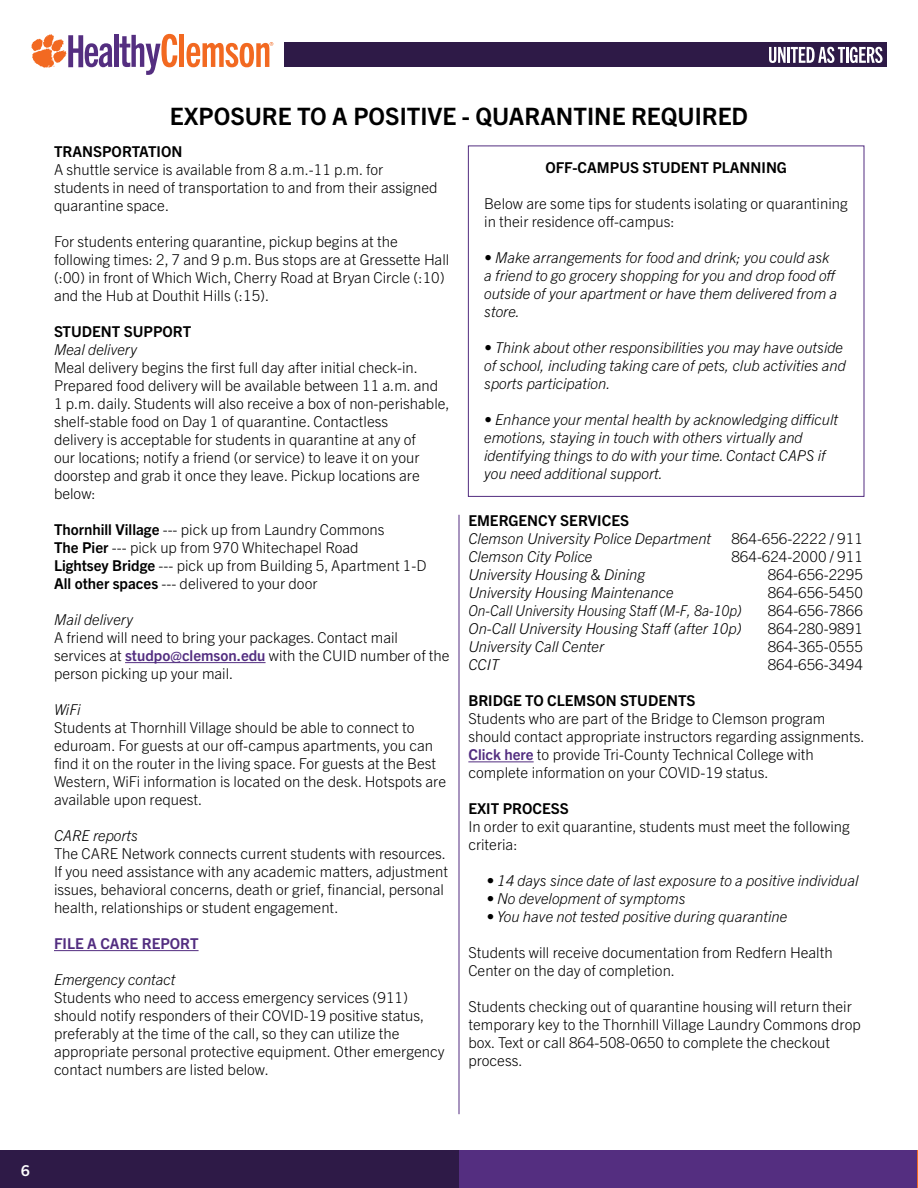
<style>
.page{position:relative;width:918px;height:1188px;background:#fff}
.page>*{position:absolute;margin:0;border:0;box-sizing:border-box;transform-origin:0 0}
.t1{font:700 24px "Trade Gothic Next LT Pro";color:#000}
.t2{font:300 15px/18px "Trade Gothic Next LT Pro";color:#000}
.t3{font:italic 300 15px/18px "Trade Gothic Next LT Pro";color:#000}
.t4{font:700 15px "Trade Gothic Next LT Pro";color:#000}
.t5{font:italic 300 15px "Trade Gothic Next LT Pro";color:#000;scale:.93 1}
.t6{font:700 15px "Trade Gothic Next LT Pro";color:#522d80}
.t7{font:700 15px "Trade Gothic Next LT Pro";color:#fff}
.s1{font-weight:700}
.s2{font-weight:700;color:#522d80}
</style>
<div class="page">
<div style="left:0;top:1150px;width:460px;height:38px;background:#2e1a47"></div>
<div style="left:459px;top:1150px;width:459px;height:38px;background:#542e80"></div>
<hr style="left:917px;top:1150px;width:1px;height:38px;background:#f26921">
<div style="left:284px;top:43px;width:602px;height:24px;background:#2e1a47"></div>
<hr style="left:180px;top:34px;width:4px;height:33px;background:#f26921">
<svg style="left:186px;top:42px;width:87px;height:25px"></svg>
<div style="left:114px;top:35px;width:5px;height:32px;background:#542e80"></div>
<svg style="left:119px;top:34px;width:58px;height:41px"></svg>
<svg style="left:31px;top:34px;width:81px;height:34px"></svg>
<svg style="left:769px;top:47px;width:114px;height:16px"></svg>
<hr style="left:125px;top:662px;width:141px;height:1px;background:#522d80">
<hr style="left:54px;top:950px;width:145px;height:1px;background:#522d80">
<hr style="left:468px;top:761px;width:66px;height:1px;background:#522d80">
<hr style="left:459px;top:515px;width:1px;height:599px;background:#522d80">
<div style="left:468px;top:146px;width:396px;height:351px;border:1px solid #522d80"></div>
<p class="t1" style="left:170px;top:99px;width:580px">EXPOSURE TO A POSITIVE - QUARANTINE REQUIRED</p>
<p class="t4" style="left:54px;top:141px;width:130px">TRANSPORTATION</p>
<p class="t2" style="left:54px;top:160px;width:385px">A shuttle service is available from 8 a.m.-11 p.m. for students in need of transportation to and from their assigned quarantine space.</p>
<p class="t2" style="left:54px;top:232px;width:397px">For students entering quarantine, pickup begins at the following times: 2, 7 and 9 p.m. Bus stops are at Gressette Hall (:00) in front of Which Wich, Cherry Road at Bryan Circle (:10) and the Hub at Douthit Hills (:15).</p>
<p class="t4" style="left:54px;top:321px;width:139px">STUDENT SUPPORT</p>
<p class="t3" style="left:54px;top:340px;width:85px">Meal delivery</p>
<p class="t2" style="left:54px;top:358px;width:397px">Meal delivery begins the first full day after initial check-in.<br>Prepared food delivery will be available between 11 a.m. and 1 p.m. daily. Students will also receive a box of non-perishable, shelf-stable food on Day 1 of quarantine. Contactless<br>delivery is acceptable for students in quarantine at any of<br>our locations; notify a friend (or service) to leave it on your doorstep and grab it once they leave. Pickup locations are below:</p>
<p class="t2" style="left:54px;top:520px;width:332px"><span class="s1">Thornhill Village</span> --- pick up from Laundry Commons</p>
<p class="t2" style="left:54px;top:538px;width:306px"><span class="s1">The Pier</span> --- pick up from 970 Whitechapel Road</p>
<p class="t2" style="left:54px;top:556px;width:374px"><span class="s1">Lightsey Bridge</span> --- pick up from Building 5, Apartment 1-D</p>
<p class="t2" style="left:54px;top:574px;width:265px"><span class="s1">All other spaces</span> --- delivered to your door</p>
<p class="t3" style="left:54px;top:610px;width:81px">Mail delivery</p>
<p class="t2" style="left:54px;top:628px;width:397px">A friend will need to bring your packages. Contact mail services at <span class="s2">studpo@clemson.edu</span> with the CUID number of the person picking up your mail.</p>
<p class="t3" style="left:54px;top:700px;width:28px">WiFi</p>
<p class="t2" style="left:54px;top:718px;width:394px">Students at Thornhill Village should be able to connect to eduroam. For guests at our off-campus apartments, you can find it on the router in the living space. For guests at the Best Western, WiFi information is located on the desk. Hotspots are available upon request.</p>
<p class="t3" style="left:54px;top:826px;width:86px">CARE reports</p>
<p class="t2" style="left:54px;top:844px;width:396px">The CARE Network connects current students with resources.<br>If you need assistance with any academic matters, adjustment issues, behavioral concerns, death or grief, financial, personal health, relationships or student engagement.</p>
<p class="t6" style="left:54px;top:933px;width:146px">FILE A CARE REPORT</p>
<p class="t3" style="left:54px;top:970px;width:123px">Emergency contact</p>
<p class="t2" style="left:54px;top:988px;width:392px">Students who need to access emergency services (911) should notify responders of their COVID-19 positive status, preferably at the time of the call, so they can utilize the appropriate personal protective equipment. Other emergency contact numbers are listed below.</p>
<p class="t4" style="left:545px;top:157px;width:243px">OFF-CAMPUS STUDENT PLANNING</p>
<p class="t2" style="left:484px;top:193px;width:365px">Below are some tips for students isolating or quarantining in their residence off-campus:</p>
<p class="t3" style="left:484px;top:247px;width:355px">• Make arrangements for food and drink; you could ask a friend to go grocery shopping for you and drop food off outside of your apartment or have them delivered from a store.</p>
<p class="t3" style="left:484px;top:337px;width:363px">• Think about other responsibilities you may have outside of school, including taking care of pets, club activities and sports participation.</p>
<p class="t3" style="left:484px;top:409px;width:355px">• Enhance your mental health by acknowledging difficult emotions, staying in touch with others virtually and identifying things to do with your time. Contact CAPS if you need additional support.</p>
<p class="t4" style="left:468px;top:510px;width:162px">EMERGENCY SERVICES</p>
<p class="t3" style="left:468px;top:529px;width:244px">Clemson University Police Department</p>
<p class="t2" style="left:731px;top:529px;width:133px">864-656-2222 / 911</p>
<p class="t3" style="left:468px;top:547px;width:126px">Clemson City Police</p>
<p class="t2" style="left:731px;top:547px;width:133px">864-624-2000 / 911</p>
<p class="t3" style="left:468px;top:565px;width:178px">University Housing &amp; Dining</p>
<p class="t2" style="left:768px;top:565px;width:97px">864-656-2295</p>
<p class="t3" style="left:468px;top:583px;width:207px">University Housing Maintenance</p>
<p class="t2" style="left:768px;top:583px;width:97px">864-656-5450</p>
<p class="t5" style="left:468px;top:600px;width:295px">On-Call University Housing Staff (M-F, 8a-10p)</p>
<p class="t2" style="left:768px;top:601px;width:97px">864-656-7866</p>
<p class="t3" style="left:468px;top:619px;width:275px">On-Call University Housing Staff (after 10p)</p>
<p class="t2" style="left:768px;top:619px;width:97px">864-280-9891</p>
<p class="t3" style="left:468px;top:637px;width:137px">University Call Center</p>
<p class="t2" style="left:768px;top:637px;width:97px">864-365-0555</p>
<p class="t3" style="left:468px;top:655px;width:32px">CCIT</p>
<p class="t2" style="left:768px;top:655px;width:97px">864-656-3494</p>
<p class="t4" style="left:468px;top:690px;width:229px">BRIDGE TO CLEMSON STUDENTS</p>
<p class="t2" style="left:468px;top:709px;width:398px">Students who are part of the Bridge to Clemson program should contact appropriate instructors regarding assignments.<br><span class="s2">Click here</span> to provide Tri-County Technical College with complete information on your COVID-19 status.</p>
<p class="t4" style="left:468px;top:798px;width:102px">EXIT PROCESS</p>
<p class="t2" style="left:468px;top:817px;width:383px">In order to exit quarantine, students must meet the following criteria:</p>
<p class="t3" style="left:486px;top:871px;width:374px">• 14 days since date of last exposure to a positive individual</p>
<p class="t3" style="left:486px;top:889px;width:201px">• No development of symptoms</p>
<p class="t3" style="left:486px;top:907px;width:302px">• You have not tested positive during quarantine</p>
<p class="t2" style="left:468px;top:943px;width:366px">Students will receive documentation from Redfern Health<br>Center on the day of completion.</p>
<p class="t2" style="left:468px;top:997px;width:394px">Students checking out of quarantine housing will return their temporary key to the Thornhill Village Laundry Commons drop box. Text or call 864-508-0650 to complete the checkout process.</p>
<p class="t7" style="left:21px;top:1160px;width:10px">6</p>
</div>
